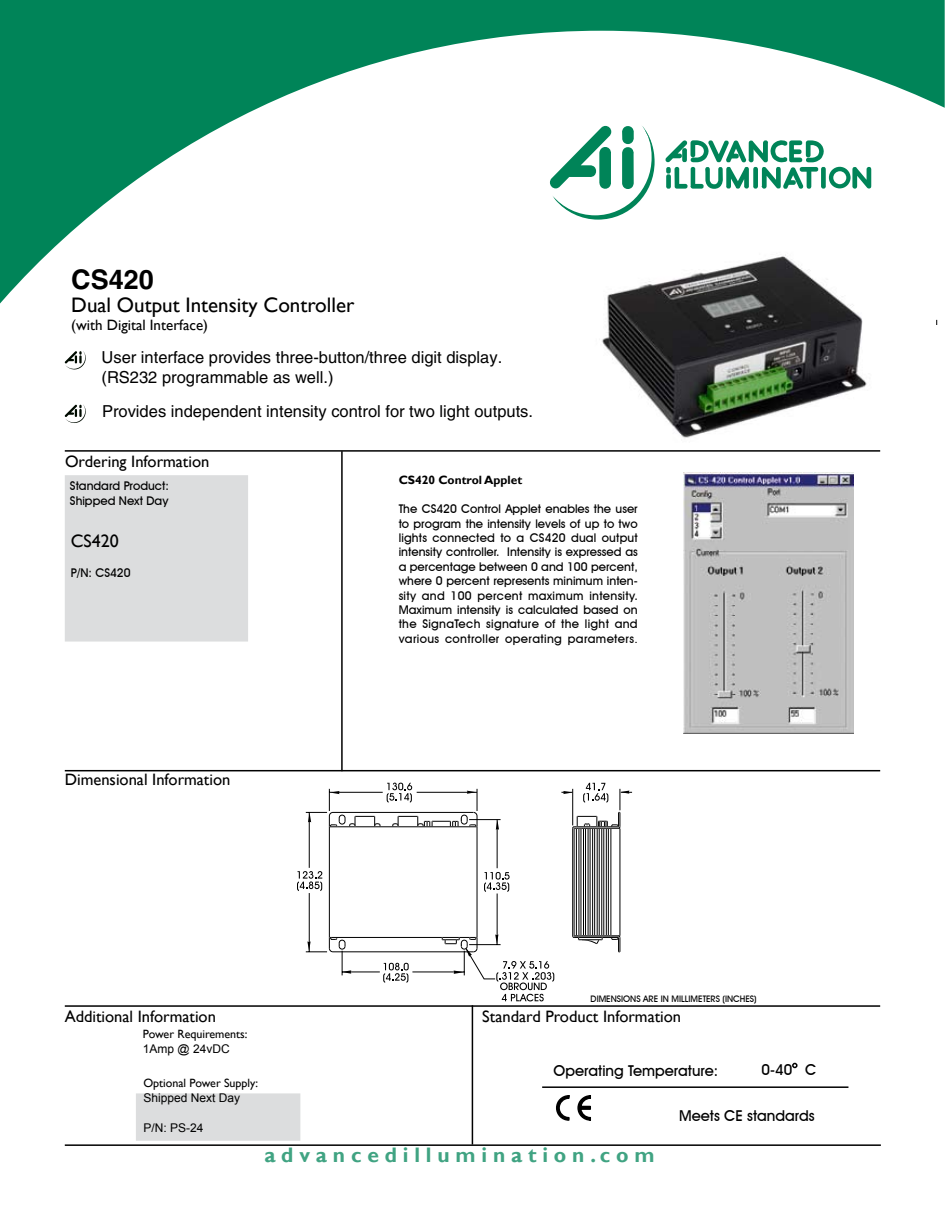
<style>
.page{position:relative;width:945px;height:1215px;background:#fff}
.page>*{position:absolute;margin:0;border:0;box-sizing:border-box;transform-origin:0 0}
.t1{font:700 27px "Helvetica";color:#000}
.t2{font:21px "Gill Sans";color:#000}
.t3{font:700 21px "Gill Sans";color:#40a382}
.t4{font:18px "Gill Sans";color:#000}
.t5{font:16.5px/19.8px "Helvetica";color:#000}
.t6{font:16.5px "Gill Sans";color:#000}
.t7{font:500 15px "Avant Garde IT Cby BT";color:#000}
.t8{font:15px "Gill Sans";color:#000}
.t9{font:500 12px/14.4px "Avant Garde IT Cby BT";letter-spacing:.025em;color:#000;text-align:justify}
.t10{font:12px "Gill Sans";color:#000}
.t11{font:12px "Arial";color:#000}
.t12{font:500 12px/15px "Avant Garde IT Cby BT";color:#000}
.t13{font:700 12px "Gill Sans";color:#000}
.t14{font:500 9px "Avant Garde IT Cby BT";color:#000}
.s1{font-family:"Arial";font-weight:400}
</style>
<div class="page">
<hr style="left:333px;top:951px;width:140px;height:1px;background:#000">
<hr style="left:329px;top:937px;width:148px;height:1px;background:#000">
<hr style="left:329px;top:826px;width:148px;height:1px;background:#000">
<hr style="left:333px;top:812px;width:140px;height:1px;background:#000">
<hr style="left:329px;top:827px;width:1px;height:110px;background:#000">
<hr style="left:477px;top:827px;width:1px;height:110px;background:#000">
<hr style="left:574px;top:935px;width:46px;height:1px;background:#000">
<hr style="left:608px;top:829px;width:1px;height:107px;background:#000">
<hr style="left:603px;top:829px;width:1px;height:107px;background:#000">
<hr style="left:599px;top:829px;width:1px;height:107px;background:#000">
<hr style="left:594px;top:829px;width:1px;height:107px;background:#000">
<hr style="left:590px;top:829px;width:1px;height:107px;background:#000">
<hr style="left:585px;top:829px;width:1px;height:107px;background:#000">
<hr style="left:606px;top:829px;width:1px;height:107px;background:#000">
<hr style="left:601px;top:829px;width:1px;height:107px;background:#000">
<hr style="left:597px;top:829px;width:1px;height:107px;background:#000">
<hr style="left:592px;top:829px;width:1px;height:107px;background:#000">
<hr style="left:588px;top:829px;width:1px;height:107px;background:#000">
<hr style="left:583px;top:829px;width:1px;height:107px;background:#000">
<hr style="left:610px;top:829px;width:1px;height:107px;background:#000">
<hr style="left:620px;top:829px;width:1px;height:107px;background:#000">
<hr style="left:574px;top:936px;width:45px;height:1px;background:#000">
<hr style="left:574px;top:937px;width:45px;height:1px;background:#000">
<hr style="left:572px;top:828px;width:1px;height:108px;background:#000">
<hr style="left:581px;top:829px;width:1px;height:107px;background:#000">
<hr style="left:579px;top:829px;width:1px;height:107px;background:#000">
<hr style="left:576px;top:829px;width:1px;height:107px;background:#000">
<hr style="left:574px;top:828px;width:1px;height:108px;background:#000">
<svg style="left:610px;top:935px;width:11px;height:17px"></svg>
<svg style="left:572px;top:935px;width:31px;height:9px"></svg>
<hr style="left:342px;top:972px;width:38px;height:1px;background:#000">
<hr style="left:309px;top:812px;width:1px;height:56px;background:#000">
<hr style="left:497px;top:894px;width:1px;height:51px;background:#000">
<hr style="left:412px;top:972px;width:52px;height:1px;background:#000">
<hr style="left:469px;top:819px;width:32px;height:1px;background:#000">
<hr style="left:497px;top:820px;width:1px;height:48px;background:#000">
<hr style="left:309px;top:893px;width:1px;height:59px;background:#000">
<hr style="left:329px;top:792px;width:54px;height:1px;background:#000">
<svg style="left:297px;top:871px;width:25px;height:20px"></svg>
<svg style="left:484px;top:872px;width:26px;height:20px"></svg>
<svg style="left:383px;top:963px;width:26px;height:20px"></svg>
<svg style="left:496px;top:820px;width:3px;height:10px"></svg>
<svg style="left:387px;top:783px;width:91px;height:45px"></svg>
<svg style="left:306px;top:789px;width:75px;height:39px"></svg>
<svg style="left:561px;top:783px;width:71px;height:46px"></svg>
<svg style="left:306px;top:936px;width:45px;height:39px"></svg>
<svg style="left:442px;top:934px;width:112px;height:67px"></svg>
<svg style="left:792px;top:1063px;width:6px;height:5px"></svg>
<svg style="left:556px;top:1095px;width:14px;height:26px"></svg>
<svg style="left:577px;top:1095px;width:14px;height:26px"></svg>
<hr style="left:542px;top:1086px;width:306px;height:2px;background:#000">
<div style="left:66px;top:476px;width:181px;height:165px;background:#dcddde"></div>
<div style="left:65px;top:475px;width:183px;height:167px;border:2px solid #dcddde"></div>
<svg style="left:0;top:0;width:945px;height:304px"></svg>
<svg style="left:550px;top:125px;width:105px;height:95px"></svg>
<svg style="left:665px;top:139px;width:206px;height:50px"></svg>
<hr style="left:65px;top:770px;width:815px;height:1px;background:#000">
<hr style="left:65px;top:450px;width:815px;height:2px;background:#000">
<svg style="left:65px;top:351px;width:21px;height:19px"></svg>
<svg style="left:65px;top:404px;width:21px;height:19px"></svg>
<hr style="left:65px;top:1005px;width:815px;height:2px;background:#000">
<hr style="left:472px;top:1005px;width:1px;height:140px;background:#000">
<hr style="left:65px;top:1144px;width:816px;height:2px;background:#000">
<div style="left:137px;top:1094px;width:163px;height:46px;background:#dcddde"></div>
<div style="left:136px;top:1093px;width:164px;height:48px;border:2px solid #dcddde"></div>
<img style="left:684px;top:473px;width:169px;height:260px">
<hr style="left:341px;top:451px;width:2px;height:320px;background:#000">
<img style="left:587px;top:244px;width:290px;height:194px">
<h1 class="t1" style="left:71px;top:263px;width:84px">CS420</h1>
<h2 class="t2" style="left:71px;top:293px;width:285px">Dual Output Intensity Controller</h2>
<p class="t8" style="left:71px;top:316px;width:138px">(with Digital Interface)</p>
<h3 class="t5" style="left:102px;top:348px;width:402px">User interface provides three-button/three digit display. (RS232 programmable as well.)</h3>
<h3 class="t5" style="left:102px;top:401px;width:433px">Provides independent intensity control for two light outputs.</h3>
<h3 class="t6" style="left:65px;top:452px;width:146px">Ordering Information</h3>
<p class="t12" style="left:70px;top:478px;width:100px">Standard Product:<br>Shipped Next Day</p>
<h3 class="t4" style="left:71px;top:530px;width:49px">CS420</h3>
<p class="t9" style="left:71px;top:565px;width:61px">P/N: CS420</p>
<h3 class="t6" style="left:65px;top:770px;width:167px">Dimensional Information</h3>
<p class="t13" style="left:399px;top:473px;width:125px">CS420 Control Applet</p>
<p class="t9" style="left:399px;top:502px;width:241px">The CS420 Control Applet enables the user to program the intensity levels of up to two lights connected to a CS420 dual output intensity controller. Intensity is expressed as a percentage between 0 and 100 percent, where 0 percent represents minimum inten&shy;sity and 100 percent maximum intensity.<br>Maximum intensity is calculated based on the SignaTech signature of the light and various controller operating parameters<span class="s1">.</span></p>
<p class="t14" style="left:591px;top:993px;width:168px">DIMENSIONS ARE IN MILLIMETERS (INCHES)</p>
<h3 class="t6" style="left:65px;top:1007px;width:153px">Additional Information</h3>
<h3 class="t6" style="left:482px;top:1007px;width:200px">Standard Product Information</h3>
<p class="t10" style="left:143px;top:1027px;width:106px">Power Requirements:</p>
<p class="t11" style="left:143px;top:1041px;width:88px">1Amp @ 24vDC</p>
<p class="t10" style="left:143px;top:1076px;width:116px">Optional Power Supply:</p>
<p class="t11" style="left:143px;top:1090px;width:98px">Shipped Next Day</p>
<p class="t11" style="left:143px;top:1120px;width:62px">P/N: PS-24</p>
<p class="t7" style="left:554px;top:1061px;width:166px">Operating Temperature:</p>
<p class="t7" style="left:762px;top:1061px;width:56px">0-40 C</p>
<p class="t7" style="left:679px;top:1106px;width:137px">Meets CE standards</p>
<h2 class="t3" style="left:264px;top:1142px;width:392px">a d v a n c e d i l l u m i n a t i o n . c o m</h2>
</div>
